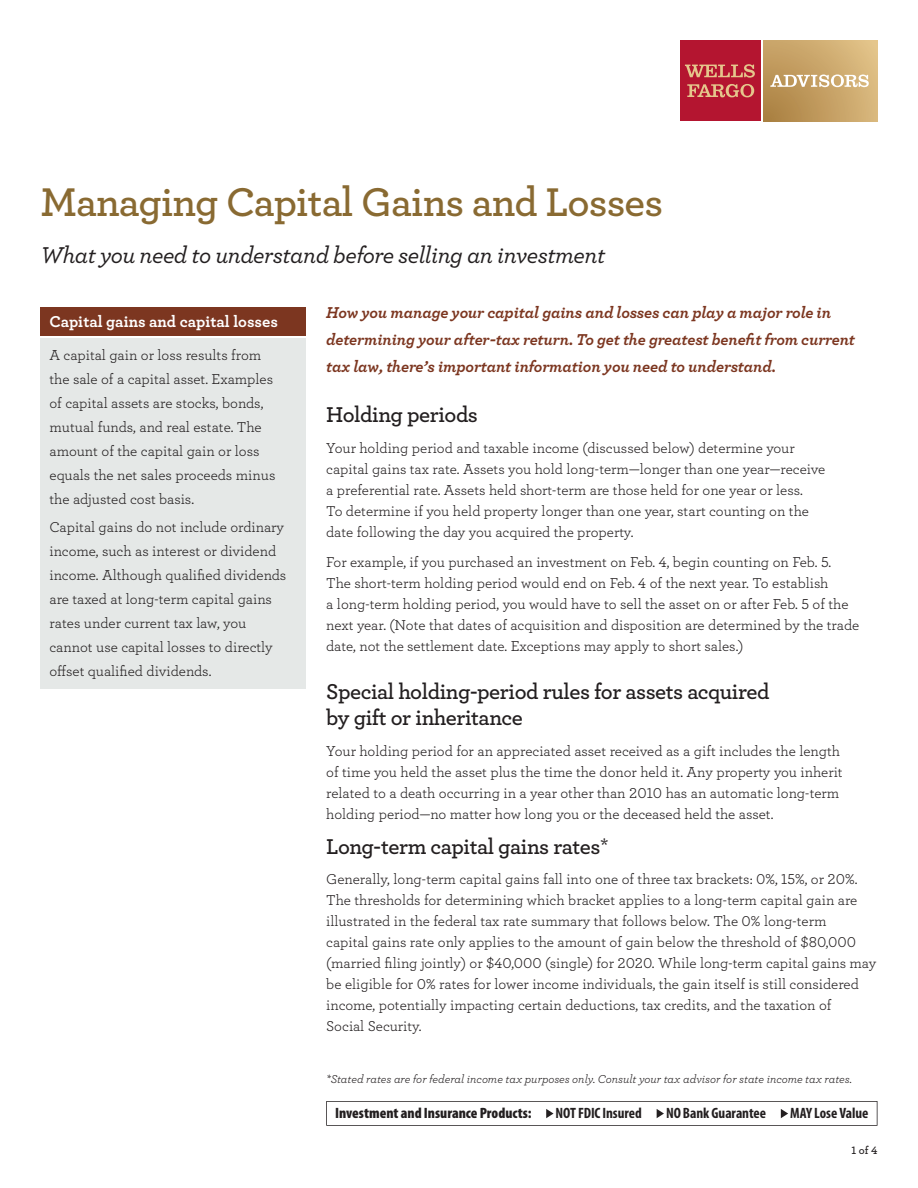
<style>
.page{position:relative;width:918px;height:1188px;background:#fff}
.page>*{position:absolute;margin:0;border:0;box-sizing:border-box;transform-origin:0 0}
.t1{font:600 42px "Archer";letter-spacing:-.02em;color:#896a32}
.t2{font:italic 500 24px "Archer";letter-spacing:-.02em;color:#231f20}
.t3{font:600 22.5px/25.5px "Archer";letter-spacing:-.02em;color:#231f20}
.t4{font:italic 700 16.5px/27px "Archer";letter-spacing:-.01em;color:#7c3620}
.t5{font:700 16.5px "Archer";color:#fff}
.t6{font:15px/21px "Archer";color:#231f20}
.t7{font:700 condensed 15px "Myriad Pro";letter-spacing:-.005em;color:#231f20}
.t8{font:900 condensed 15px "Myriad Pro";color:#231f20}
.t9{font:italic 12px "Archer";color:#231f20}
.t10{font:600 11.25px "Archer";color:#231f20}
.s1{font-weight:400}
</style>
<div class="page">
<div style="left:326px;top:1101px;width:552px;height:25px;background:#595657"></div>
<div style="left:680px;top:40px;width:81px;height:81px;background:#b41530"></div>
<svg style="left:685px;top:64px;width:70px;height:33px"></svg>
<svg style="left:764px;top:40px;width:114px;height:82px;background:#c8a468"></svg>
<svg style="left:770px;top:75px;width:99px;height:12px"></svg>
<div style="left:40px;top:339px;width:266px;height:350px;background:#e5e8e7"></div>
<div style="left:327px;top:1102px;width:550px;height:23px;background:#fff"></div>
<div style="left:40px;top:308px;width:266px;height:28px;background:#7c3620"></div>
<svg style="left:546px;top:1109px;width:8px;height:9px"></svg>
<svg style="left:657px;top:1109px;width:7px;height:9px"></svg>
<svg style="left:781px;top:1109px;width:7px;height:9px"></svg>
<h1 class="t1" style="left:40px;top:171px;width:624px">Managing Capital Gains and Losses</h1>
<h2 class="t2" style="left:40px;top:237px;width:566px">What you need to understand before selling an investment</h2>
<h3 class="t5" style="left:50px;top:309px;width:230px">Capital gains and capital losses</h3>
<p class="t6" style="left:50px;top:342px;width:227px;line-height:24px">A capital gain or loss results from the sale of a capital asset. Examples of capital assets are stocks, bonds, mutual funds, and real estate. The amount of the capital gain or loss equals the net sales proceeds minus the adjusted cost basis.</p>
<p class="t6" style="left:50px;top:514px;width:238px;line-height:24px">Capital gains do not include ordinary income, such as interest or dividend income. Although qualifed dividends are taxed at long-term capital gains rates under current tax law, you cannot use capital losses to directly ofset qualifed dividends.</p>
<p class="t4" style="left:326px;top:298px;width:530px">How you manage your capital gains and losses can play a major role in determining your after-tax return. To get the greatest beneft from current tax law, there’s important information you need to understand.</p>
<h3 class="t3" style="left:326px;top:400px;width:153px">Holding periods</h3>
<p class="t6" style="left:326px;top:437px;width:501px">Your holding period and taxable income (discussed below) determine your capital gains tax rate. Assets you hold long-term—longer than one year—receive a preferential rate. Assets held short-term are those held for one year or less.<br>To determine if you held property longer than one year, start counting on the date following the day you acquired the property.</p>
<p class="t6" style="left:326px;top:551px;width:535px">For example, if you purchased an investment on Feb. 4, begin counting on Feb. 5.<br>The short-term holding period would end on Feb. 4 of the next year. To establish<br>a long-term holding period, you would have to sell the asset on or after Feb. 5 of the next year. (Note that dates of acquisition and disposition are determined by the trade date, not the settlement date. Exceptions may apply to short sales.)</p>
<h3 class="t3" style="left:326px;top:678px;width:445px">Special holding-period rules for assets acquired by gift or inheritance</h3>
<p class="t6" style="left:326px;top:740px;width:518px">Your holding period for an appreciated asset received as a gift includes the length of time you held the asset plus the time the donor held it. Any property you inherit related to a death occurring in a year other than 2010 has an automatic long-term holding period—no matter how long you or the deceased held the asset.</p>
<h3 class="t3" style="left:326px;top:832px;width:284px">Long-term capital gains rates<span class="s1">*</span></h3>
<p class="t6" style="left:326px;top:868px;width:552px">Generally, long-term capital gains fall into one of three tax brackets: 0%, 15%, or 20%.<br>The thresholds for determining which bracket applies to a long-term capital gain are illustrated in the federal tax rate summary that follows below. The 0% long-term<br>capital gains rate only applies to the amount of gain below the threshold of $80,000 (married fling jointly) or $40,000 (single) for 2020. While long-term capital gains may be eligible for 0% rates for lower income individuals, the gain itself is still considered income, potentially impacting certain deductions, tax credits, and the taxation of<br>Social Security.</p>
<p class="t9" style="left:326px;top:1070px;width:527px">*Stated rates are for federal income tax purposes only. Consult your tax advisor for state income tax rates.</p>
<p class="t8" style="left:335px;top:1105px;width:198px">Investment and Insurance Products:</p>
<p class="t7" style="left:556px;top:1104px;width:88px">NOT FDIC Insured</p>
<p class="t7" style="left:666px;top:1104px;width:102px">NO Bank Guarantee</p>
<p class="t7" style="left:790px;top:1104px;width:80px">MAY Lose Value</p>
<p class="t10" style="left:852px;top:1142px;width:27px">1 of 4</p>
</div>
